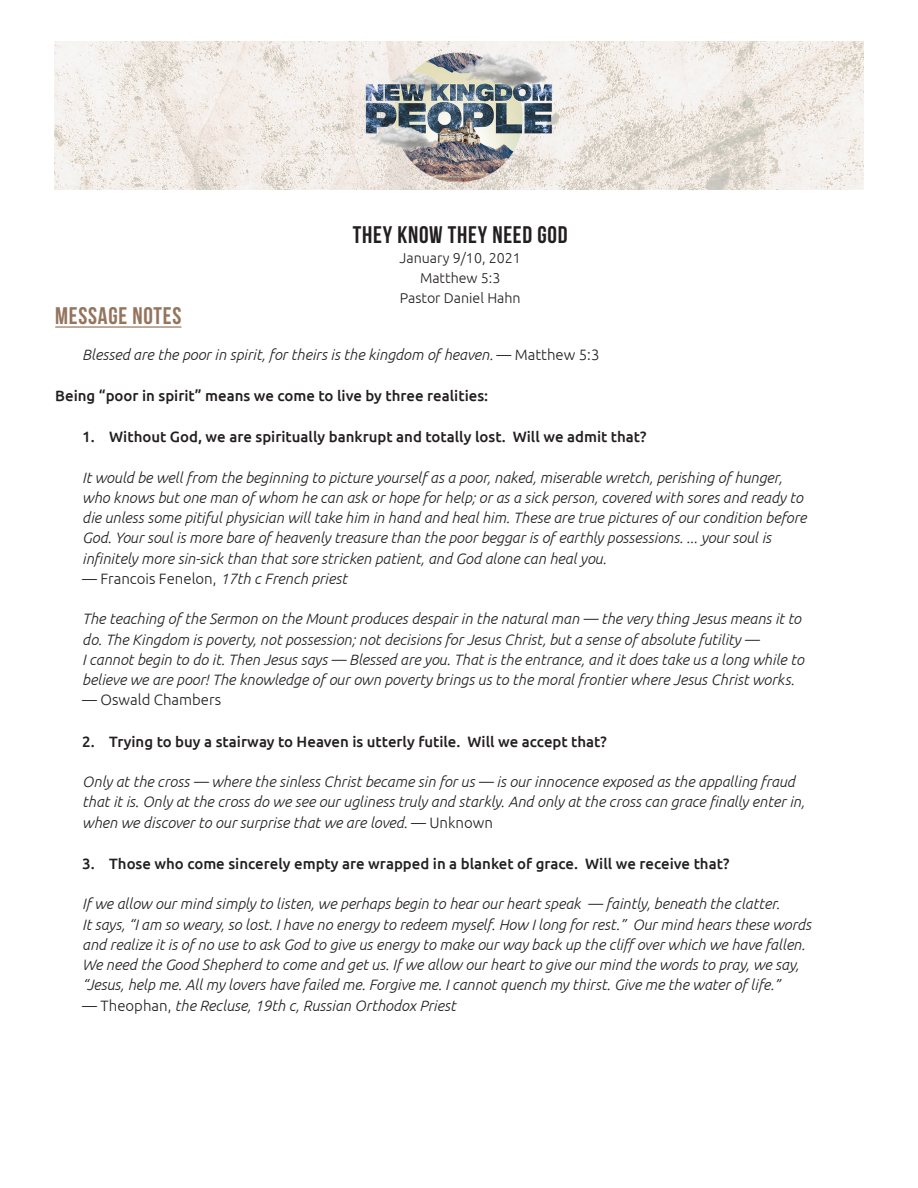
<style>
.page{position:relative;width:918px;height:1188px;background:#fff}
.page>*{position:absolute;margin:0;border:0;box-sizing:border-box;transform-origin:0 0}
.Message_-_Title_top{font:700 24px "Bebas Neue";letter-spacing:.03em;color:#231f20}
.Message_-_section_na{font:700 24px "Bebas Neue";letter-spacing:.03em;color:#95745d}
.Message_-_verse{font:italic 300 15px/20.2px "Ubuntu";color:#231f20}
.message_-_text_inden{font:500 15px "Ubuntu";color:#231f20}
.message_-_text_reg{font:500 15px "Ubuntu";color:#231f20}
.Message_-_verse-2{font:300 15px "Ubuntu";color:#231f20}
.Message_-_verse_past{font:300 14.25px "Ubuntu";color:#231f20}
.s1{font-style:normal}
.s2{font-style:italic}
</style>
<div class="page">
<img style="left:54px;top:42px;width:810px;height:147px">
<hr style="left:55px;top:326px;width:126px;height:2px;background:#95745d">
<p class="Message_-_Title_top" style="left:353px;top:221px;width:216px">THEY KNOW THEY NEED GOD</p>
<p class="Message_-_verse_past" style="left:400px;top:249px;width:123px">January 9/10, 2021</p>
<p class="Message_-_verse_past" style="left:420px;top:269px;width:82px">Matthew 5:3</p>
<p class="Message_-_verse_past" style="left:400px;top:290px;width:122px">Pastor Daniel Hahn</p>
<p class="Message_-_section_na" style="left:55px;top:303px;width:128px">MESSAGE NOTES</p>
<p class="Message_-_verse" style="left:82px;top:344px;width:519px">Blessed are the poor in spirit, for theirs is the kingdom of heaven. <span class="s1">— Matthew 5:3</span></p>
<p class="message_-_text_reg" style="left:55px;top:386px;width:434px">Being “poor in spirit” means we come to live by three realities:</p>
<p class="message_-_text_inden" style="left:82px;top:427px;width:566px">1. Without God, we are spiritually bankrupt and totally lost. Will we admit that?</p>
<p class="Message_-_verse" style="left:82px;top:467px;width:726px">It would be well from the beginning to picture yourself as a poor, naked, miserable wretch, perishing of hunger, who knows but one man of whom he can ask or hope for help; or as a sick person, covered with sores and ready to die unless some pitiful physician will take him in hand and heal him. These are true pictures of our condition before God. Your soul is more bare of heavenly treasure than the poor beggar is of earthly possessions. ... your soul is infinitely more sin-sick than that sore stricken patient, and God alone can heal you.</p>
<p class="Message_-_verse-2" style="left:82px;top:570px;width:266px">— Francois Fenelon, <span class="s2">17th c French priest</span></p>
<p class="Message_-_verse" style="left:82px;top:609px;width:720px">The teaching of the Sermon on the Mount produces despair in the natural man — the very thing Jesus means it to do. The Kingdom is poverty, not possession; not decisions for Jesus Christ, but a sense of absolute futility —</p>
<p class="Message_-_verse" style="left:82px;top:649px;width:723px">I cannot begin to do it. Then Jesus says — Blessed are you. That is the entrance, and it does take us a long while to believe we are poor! The knowledge of our own poverty brings us to the moral frontier where Jesus Christ works.</p>
<p class="Message_-_verse-2" style="left:82px;top:691px;width:140px">— Oswald Chambers</p>
<p class="message_-_text_inden" style="left:82px;top:732px;width:526px">2. Trying to buy a stairway to Heaven is utterly futile. Will we accept that?</p>
<p class="Message_-_verse" style="left:82px;top:771px;width:724px">Only at the cross — where the sinless Christ became sin for us — is our innocence exposed as the appalling fraud that it is. Only at the cross do we see our ugliness truly and starkly. And only at the cross can grace finally enter in, when we discover to our surprise that we are loved. <span class="s1">— Unknown</span></p>
<p class="message_-_text_inden" style="left:82px;top:854px;width:649px">3. Those who come sincerely empty are wrapped in a blanket of grace. Will we receive that?</p>
<p class="Message_-_verse" style="left:82px;top:894px;width:699px">If we allow our mind simply to listen, we perhaps begin to hear our heart speak — faintly, beneath the clatter.</p>
<p class="Message_-_verse" style="left:82px;top:914px;width:730px">It says, “I am so weary, so lost. I have no energy to redeem myself. How I long for rest.” Our mind hears these words and realize it is of no use to ask God to give us energy to make our way back up the cliff over which we have fallen.<br>We need the Good Shepherd to come and get us. If we allow our heart to give our mind the words to pray, we say, “Jesus, help me. All my lovers have failed me. Forgive me. I cannot quench my thirst. Give me the water of life.”</p>
<p class="Message_-_verse" style="left:82px;top:995px;width:375px"><span class="s1">— Theophan,</span> the Recluse, 19th c, Russian Orthodox Priest</p>
</div>
